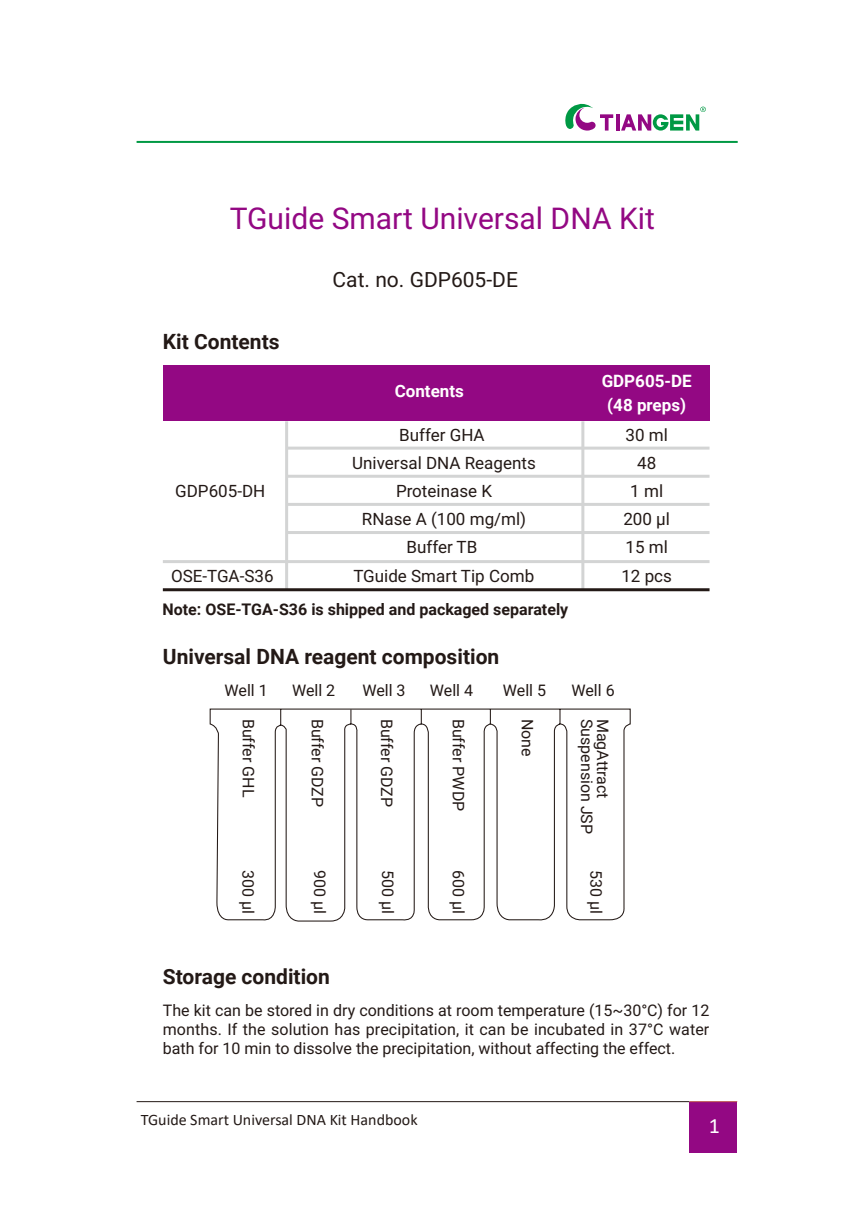
<style>
.page{position:relative;width:862px;height:1225px;background:#fff}
.page>*{position:absolute;margin:0;border:0;box-sizing:border-box;transform-origin:0 0}
.t1{font:30px "Roboto";color:#930883}
.t2{font:22px "Calibri";color:#fff}
.小标题{font:700 21px "Roboto";color:#231916}
.t3{font:21px "Roboto";color:#231916}
.t4{font:17px "Roboto";color:#231916}
.t5{font:700 17px "Roboto";color:#fff}
.正文{font:16px/19.2px "Roboto";color:#231916;text-align:justify}
.小标题-2{font:16px "Roboto";color:#231916}
.正文-2{font:700 16px "Roboto";color:#231916}
.t6{font:16px "Calibri";color:#231916}
</style>
<div class="page">
<hr style="left:137px;top:141px;width:600px;height:2px;background:#094">
<hr style="left:616px;top:114px;width:3px;height:17px;background:#930883">
<svg style="left:565px;top:104px;width:48px;height:27px"></svg>
<svg style="left:621px;top:107px;width:85px;height:24px"></svg>
<hr style="left:137px;top:1101px;width:552px;height:1px;background:#231916">
<div style="left:689px;top:1102px;width:48px;height:51px;background:#930883"></div>
<hr style="left:689px;top:1101px;width:48px;height:1px;background:#b84e4c">
<div style="left:163px;top:365px;width:546px;height:56px;background:#930883"></div>
<svg style="left:209px;top:498px;width:422px;height:424px"></svg>
<div style="left:305px;top:797px;width:22px;height:42px;background:#fff"></div>
<hr style="left:287px;top:446px;width:422px;height:3px;background:#d3d4d4">
<hr style="left:287px;top:475px;width:422px;height:3px;background:#d3d4d4">
<hr style="left:287px;top:503px;width:422px;height:3px;background:#d3d4d4">
<hr style="left:163px;top:560px;width:546px;height:3px;background:#d3d4d4">
<hr style="left:287px;top:531px;width:422px;height:3px;background:#d3d4d4">
<hr style="left:285px;top:421px;width:3px;height:169px;background:#d3d4d4">
<hr style="left:581px;top:421px;width:3px;height:169px;background:#d3d4d4">
<hr style="left:163px;top:588px;width:546px;height:3px;background:#231916">
<h1 class="t1" style="left:230px;top:197px;width:427px">TGuide Smart Universal DNA Kit</h1>
<p class="小标题" style="left:163px;top:327px;width:118px">Kit Contents</p>
<h3 class="t3" style="left:333px;top:265px;width:187px">Cat. no. GDP605-DE</h3>
<p class="t5" style="left:395px;top:379px;width:71px">Contents</p>
<p class="t5" style="left:601px;top:369px;width:92px">GDP605-DE</p>
<p class="t5" style="left:607px;top:392px;width:80px">(48 preps)</p>
<p class="t4" style="left:399px;top:423px;width:87px">Buffer GHA</p>
<p class="t4" style="left:625px;top:423px;width:44px">30 ml</p>
<p class="t4" style="left:352px;top:451px;width:185px">Universal DNA Reagents</p>
<p class="t4" style="left:637px;top:451px;width:21px">48</p>
<p class="t4" style="left:175px;top:479px;width:92px">GDP605-DH</p>
<p class="t4" style="left:396px;top:479px;width:97px">Proteinase K</p>
<p class="t4" style="left:630px;top:479px;width:34px">1 ml</p>
<p class="t4" style="left:362px;top:507px;width:166px">RNase A (100 mg/ml)</p>
<p class="t4" style="left:623px;top:507px;width:48px">200 μl</p>
<p class="t4" style="left:406px;top:535px;width:72px">Buffer TB</p>
<p class="t4" style="left:625px;top:535px;width:44px">15 ml</p>
<p class="t4" style="left:171px;top:564px;width:104px">OSE-TGA-S36</p>
<p class="t4" style="left:353px;top:564px;width:182px">TGuide Smart Tip Comb</p>
<p class="t4" style="left:621px;top:564px;width:52px">12 pcs</p>
<p class="正文-2" style="left:163px;top:598px;width:407px">Note: OSE-TGA-S36 is shipped and packaged separately</p>
<p class="小标题" style="left:163px;top:642px;width:338px">Universal DNA reagent composition</p>
<p class="小标题-2" style="left:225px;top:679px;width:45px">Well 1</p>
<p class="小标题-2" style="left:292px;top:679px;width:45px">Well 2</p>
<p class="小标题-2" style="left:362px;top:679px;width:45px">Well 3</p>
<p class="小标题-2" style="left:430px;top:679px;width:45px">Well 4</p>
<p class="小标题-2" style="left:503px;top:679px;width:45px">Well 5</p>
<p class="小标题-2" style="left:571px;top:679px;width:45px">Well 6</p>
<p class="小标题-2" style="left:260px;top:718px;width:80px;rotate:90deg">Buffer GHL</p>
<p class="小标题-2" style="left:329px;top:718px;width:90px;rotate:90deg">Buffer GDZP</p>
<p class="小标题-2" style="left:398px;top:718px;width:90px;rotate:90deg">Buffer GDZP</p>
<p class="小标题-2" style="left:470px;top:718px;width:94px;rotate:90deg">Buffer PWDP</p>
<p class="小标题-2" style="left:538px;top:718px;width:39px;rotate:90deg">None</p>
<p class="小标题-2" style="left:598px;top:718px;width:117px;rotate:90deg">Suspension JSP</p>
<p class="小标题-2" style="left:614px;top:718px;width:81px;rotate:90deg">MagAttract</p>
<p class="小标题-2" style="left:259px;top:870px;width:45px;rotate:90deg">300 μl</p>
<p class="小标题-2" style="left:331px;top:870px;width:45px;rotate:90deg">900 μl</p>
<p class="小标题-2" style="left:399px;top:870px;width:45px;rotate:90deg">500 μl</p>
<p class="小标题-2" style="left:470px;top:870px;width:45px;rotate:90deg">600 μl</p>
<p class="小标题-2" style="left:607px;top:870px;width:45px;rotate:90deg">530 μl</p>
<p class="小标题" style="left:163px;top:961px;width:169px">Storage condition</p>
<p class="正文" style="left:163px;top:1000px;width:548px">The kit can be stored in dry conditions at room temperature (15~30°C) for 12 months. If the solution has precipitation, it can be incubated in 37°C water bath for 10 min to dissolve the precipitation, without affecting the effect.</p>
<p class="t6" style="left:141px;top:1108px;width:278px">TGuide Smart Universal DNA Kit Handbook</p>
<p class="t2" style="left:709px;top:1110px;width:13px">1</p>
</div>
